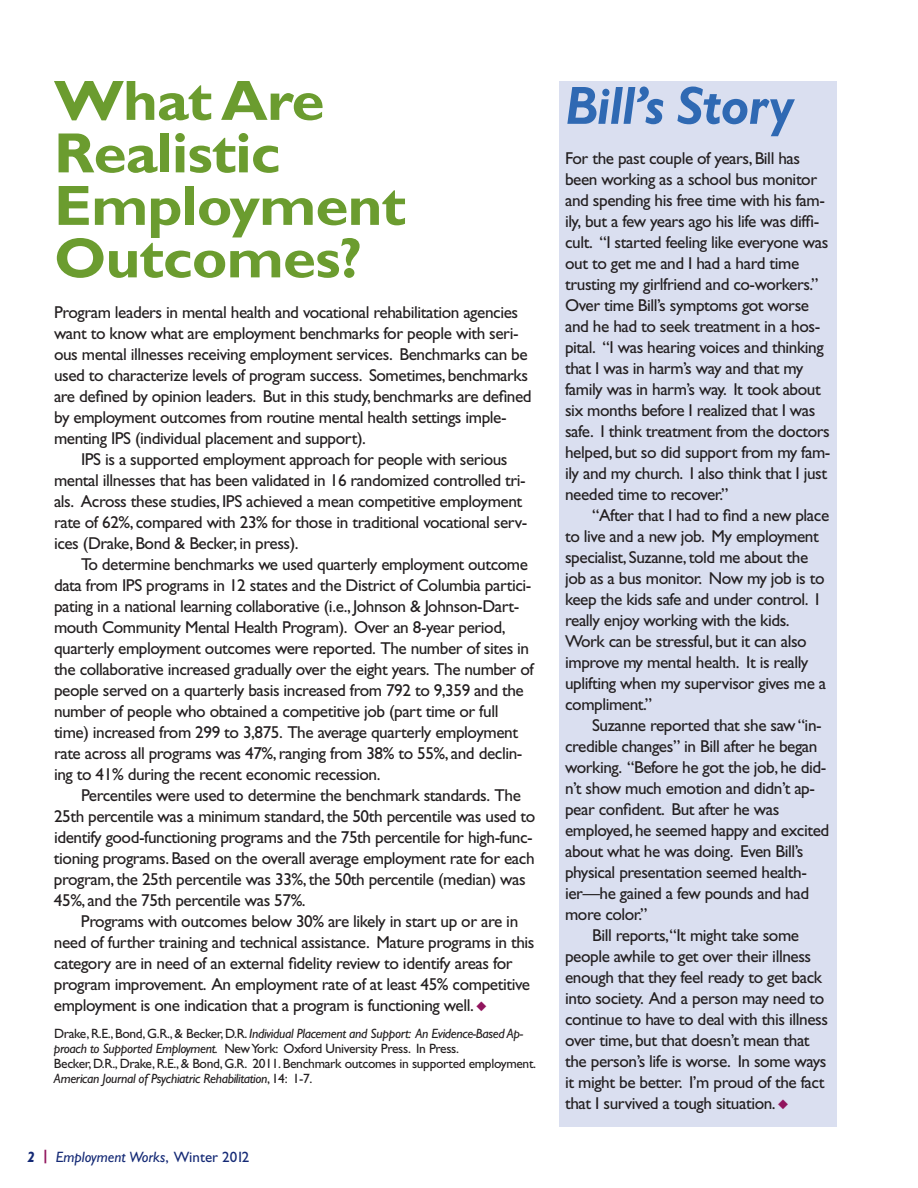
<style>
.page{position:relative;width:918px;height:1188px;background:#fff}
.page>*{position:absolute;margin:0;border:0;box-sizing:border-box;transform-origin:0 0}
.t1{font:700 57px/52.5px "Gill Sans Std";letter-spacing:-.015em;color:#6b9c2f;scale:1.05 1}
.t2{font:italic 700 54px "Gill Sans";letter-spacing:-.015em;color:#2f69b3;scale:.95 1}
.t3{font:17.25px/21px "Gill Sans Std";letter-spacing:-.025em;color:#231f20}
.t4{font:italic 15px "Gill Sans";color:#142975}
.t5{font:13.5px/15px "Gill Sans Std";letter-spacing:-.025em;color:#231f20}
.s1{color:#91145d}
.s2{font-style:italic}
.s3{font-weight:700}
.s4{font-weight:700;color:#91145d}
.s5{font-style:normal}
</style>
<div class="page">
<div style="left:559px;top:81px;width:278px;height:1045px;background:#dadff0"></div>
<h1 class="t1" style="left:54px;top:80px;width:337px">What Are<br>Realistic<br>Employment<br>Outcomes?</h1>
<p class="t3" style="left:54px;top:303px;width:479px">Program leaders in mental health and vocational rehabilitation agencies want to know what are employment benchmarks for people with seri&shy;ous mental illnesses receiving employment services. Benchmarks can be used to characterize levels of program success. Sometimes, benchmarks are defined by opinion leaders. But in this study, benchmarks are defined by employment outcomes from routine mental health settings imple&shy;menting IPS (individual placement and support).</p>
<p class="t3" style="left:54px;top:450px;width:475px;text-indent:27px">IPS is a supported employment approach for people with serious mental illnesses that has been validated in 16 randomized controlled tri&shy;als. Across these studies, IPS achieved a mean competitive employment rate of 62%, compared with 23% for those in traditional vocational serv&shy;ices (Drake,Bond &amp; Becker, in press).</p>
<p class="t3" style="left:54px;top:555px;width:481px;text-indent:27px">To determine benchmarks we used quarterly employment outcome data from IPS programs in 12 states and the District of Columbia partici&shy;pating in a national learning collaborative (i.e., Johnson &amp; Johnson-Dart&shy;mouth Community Mental Health Program). Over an 8-year period, quarterly employment outcomes were reported. The number of sites in the collaborative increased gradually over the eight years. The number of people served on a quarterly basis increased from 792 to 9,359 and the number of people who obtained a competitive job (part time or full time) increased from 299 to 3,875. The average quarterly employment rate across all programs was 47%,ranging from 38% to 55%, and declin&shy;ing to 41% during the recent economic recession.</p>
<p class="t3" style="left:54px;top:786px;width:483px;text-indent:27px">Percentiles were used to determine the benchmark standards. The 25th percentile was a minimum standard,the 50th percentile was used to identify good-functioning programs and the 75th percentile for high-func&shy;tioning programs.Based on the overall average employment rate for each program,the 25th percentile was 33%,the 50th percentile (median) was 45%, and the 75th percentile was 57%.</p>
<p class="t3" style="left:54px;top:912px;width:482px;text-indent:27px">Programs with outcomes below 30% are likely in start up or are in need of further training and technical assistance. Mature programs in this category are in need of an external fidelity review to identify areas for program improvement. An employment rate of at least 45% competitive employment is one indication that a program is functioning well. <span class="s1">◆</span></p>
<p class="t5" style="left:54px;top:1028px;width:484px">Drake,R.E.,Bond,G.R.,&amp; Becker,D.R. <span class="s2">Individual Placement and Support: An Evidence-Based Ap&shy;proach to Supported Employment.</span> NewYork: Oxford University Press. In Press.<br>Becker,D.R.,Drake,R.E.,&amp; Bond,G.R. 2011.Benchmark outcomes in supported employment.<br><span class="s2">American Journal of Psychiatric Rehabilitation</span>, 14: 1-7.</p>
<p class="t4" style="left:27px;top:1151px;width:224px"><span class="s3">2</span> <span class="s4">|</span> Employment Works<span class="s5">, Winter 2012</span></p>
<h2 class="t2" style="left:565px;top:85px;width:242px">Bill’s Story</h2>
<p class="t3" style="left:565px;top:150px;width:267px">For the past couple of years,Bill has been working as a school bus monitor and spending his free time with his fam&shy;ily, but a few years ago his life was diffi&shy;cult. “I started feeling like everyone was out to get me and I had a hard time trusting my girlfriend and co-workers.” Over time Bill’s symptoms got worse and he had to seek treatment in a hos&shy;pital. “I was hearing voices and thinking that I was in harm’s way and that my family was in harm’s way. It took about six months before I realized that I was safe. I think treatment from the doctors helped, but so did support from my fam&shy;ily and my church. I also think that I just needed time to recover.”</p>
<p class="t3" style="left:565px;top:507px;width:266px;text-indent:27px">“After that I had to find a new place to live and a new job. My employment specialist, Suzanne,told me about the job as a bus monitor. Now my job is to keep the kids safe and under control. I really enjoy working with the kids.<br>Work can be stressful, but it can also improve my mental health. It is really uplifting when my supervisor gives me a compliment.”</p>
<p class="t3" style="left:592px;top:717px;width:231px">Suzanne reported that she saw“in-</p>
<p class="t3" style="left:565px;top:738px;width:254px">credible changes” in Bill after he began</p>
<p class="t3" style="left:565px;top:759px;width:263px">working. “Before he got the job, he did-</p>
<p class="t3" style="left:565px;top:780px;width:251px">n’t show much emotion and didn’t ap-</p>
<p class="t3" style="left:565px;top:801px;width:216px">pear confident. But after he was</p>
<p class="t3" style="left:565px;top:822px;width:266px">employed, he seemed happy and excited</p>
<p class="t3" style="left:565px;top:843px;width:240px">about what he was doing. Even Bill’s</p>
<p class="t3" style="left:565px;top:864px;width:243px">physical presentation seemed health-</p>
<p class="t3" style="left:565px;top:885px;width:246px">ier—he gained a few pounds and had</p>
<p class="t3" style="left:565px;top:906px;width:84px">more color.”</p>
<p class="t3" style="left:592px;top:927px;width:209px">Bill reports,“It might take some</p>
<p class="t3" style="left:565px;top:948px;width:248px">people awhile to get over their illness</p>
<p class="t3" style="left:565px;top:969px;width:258px">enough that they feel ready to get back</p>
<p class="t3" style="left:565px;top:990px;width:261px">into society. And a person may need to</p>
<p class="t3" style="left:565px;top:1011px;width:264px">continue to have to deal with this illness</p>
<p class="t3" style="left:565px;top:1032px;width:246px">over time, but that doesn’t mean that</p>
<p class="t3" style="left:565px;top:1053px;width:263px">the person’s life is worse. In some ways</p>
<p class="t3" style="left:565px;top:1074px;width:261px">it might be better. I’m proud of the fact</p>
<p class="t3" style="left:565px;top:1095px;width:225px">that I survived a tough situation. <span class="s1">◆</span></p>
</div>
